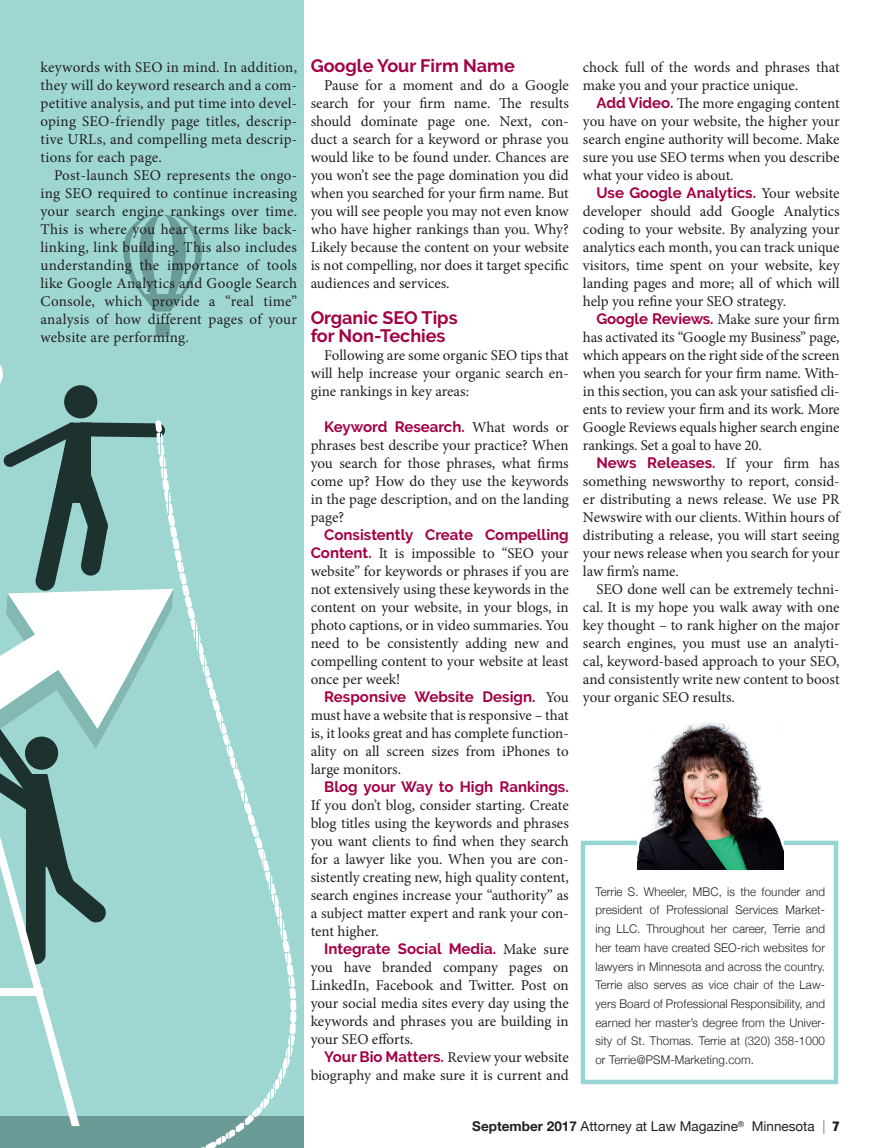
<style>
.page{position:relative;width:878px;height:1148px;background:#fff}
.page>*{position:absolute;margin:0;border:0;box-sizing:border-box;transform-origin:0 0}
.t1{font:700 18px/18px "Raleway";color:#a30146}
.t2{font:15px/18px "Minion Pro";color:#231f20;text-align:justify}
.t3{font:13.5px "Helvetica Neue";color:#231f20}
.Body_Text{font:300 12px/18.8px "Helvetica Neue";letter-spacing:.01em;color:#231f20;text-align:justify}
.s1{font-family:"Raleway";font-weight:700;color:#a30146}
.s2{font-weight:700}
.s3{font-weight:100}
.s4{font-weight:900;font-stretch:condensed}
</style>
<div class="page">
<div style="left:580px;top:840px;width:258px;height:244px;border:4px solid #96d5d2"></div>
<div style="left:0;top:0;width:304px;height:1148px;background:#9ed7d1"></div>
<div style="left:0;top:1116px;width:304px;height:32px;background:#6a9b96"></div>
<svg style="left:0;top:365px;width:3px;height:19px"></svg>
<svg style="left:123px;top:215px;width:79px;height:106px"></svg>
<div style="left:64px;top:385px;width:33px;height:33px;background:#1d322f;border-radius:50%"></div>
<svg style="left:0;top:422px;width:118px;height:704px"></svg>
<svg style="left:118px;top:420px;width:178px;height:728px"></svg>
<div style="left:155px;top:323px;width:15px;height:14px;background:#6a9b96;border-radius:3px"></div>
<img style="left:637px;top:722px;width:146px;height:147px">
<p class="t2" style="left:40px;top:58px;width:258px">keywords with SEO in mind. In addition, they will do keyword research and a com&shy;petitive analysis, and put time into devel&shy;oping SEO-friendly page titles, descrip&shy;tive URLs, and compelling meta descrip&shy;tions for each page.</p>
<p class="t2" style="left:40px;top:166px;width:258px;text-indent:14px">Post-launch SEO represents the ongo&shy;ing SEO required to continue increasing your search engine rankings over time.<br>This is where you hear terms like back&shy;linking, link building. This also includes understanding the importance of tools like Google Analytics and Google Search Console, which provide a “real time” analysis of how different pages of your website are performing.</p>
<p class="t1" style="left:310px;top:57px;width:206px">Google Your Firm Name</p>
<p class="t2" style="left:310px;top:76px;width:260px;text-indent:14px">Pause for a moment and do a Google search for your firm name. The results should dominate page one. Next, con&shy;duct a search for a keyword or phrase you would like to be found under. Chances are you won’t see the page domination you did when you searched for your firm name. But you will see people you may not even know who have higher rankings than you. Why?<br>Likely because the content on your website is not compelling, nor does it target specific audiences and services.</p>
<p class="t1" style="left:310px;top:309px;width:148px">Organic SEO Tips for Non-Techies</p>
<p class="t2" style="left:310px;top:346px;width:260px;text-indent:14px">Following are some organic SEO tips that will help increase your organic search en&shy;gine rankings in key areas:</p>
<p class="t2" style="left:310px;top:418px;width:260px;text-indent:14px"><span class="s1">Keyword Research.</span> What words or phrases best describe your practice? When you search for those phrases, what firms come up? How do they use the keywords in the page description, and on the landing page?</p>
<p class="t2" style="left:310px;top:526px;width:260px;text-indent:14px"><span class="s1">Consistently Create Compelling Content.</span> It is impossible to “SEO your website” for keywords or phrases if you are not extensively using these keywords in the content on your website, in your blogs, in photo captions, or in video summaries. You need to be consistently adding new and compelling content to your website at least once per week!</p>
<p class="t2" style="left:310px;top:688px;width:260px;text-indent:14px"><span class="s1">Responsive Website Design.</span> You must have a website that is responsive – that is, it looks great and has complete function&shy;ality on all screen sizes from iPhones to large monitors.</p>
<p class="t2" style="left:310px;top:778px;width:260px;text-indent:14px"><span class="s1">Blog your Way to High Rankings.<br></span>If you don’t blog, consider starting. Create blog titles using the keywords and phrases you want clients to find when they search for a lawyer like you. When you are con&shy;sistently creating new, high quality content, search engines increase your “authority” as a subject matter expert and rank your con&shy;tent higher.</p>
<p class="t2" style="left:310px;top:940px;width:260px;text-indent:14px"><span class="s1">Integrate Social Media.</span> Make sure you have branded company pages on LinkedIn, Facebook and Twitter. Post on your social media sites every day using the keywords and phrases you are building in your SEO efforts.</p>
<p class="t2" style="left:310px;top:1048px;width:260px;text-align:right"><span class="s1">Your Bio Matters.</span> Review your website biography and make sure it is current and</p>
<p class="t2" style="left:583px;top:58px;width:258px">chock full of the words and phrases that make you and your practice unique.</p>
<p class="t2" style="left:583px;top:94px;width:258px;text-indent:14px"><span class="s1">Add Video.</span> The more engaging content you have on your website, the higher your search engine authority will become. Make sure you use SEO terms when you describe what your video is about.</p>
<p class="t2" style="left:583px;top:184px;width:258px;text-indent:14px"><span class="s1">Use Google Analytics.</span> Your website developer should add Google Analytics coding to your website. By analyzing your analytics each month, you can track unique visitors, time spent on your website, key landing pages and more; all of which will help you refine your SEO strategy.</p>
<p class="t2" style="left:583px;top:310px;width:258px;text-indent:14px"><span class="s1">Google Reviews.</span> Make sure your firm has activated its “Google my Business” page, which appears on the right side of the screen when you search for your firm name. With&shy;in this section, you can ask your satisfied cli&shy;ents to review your firm and its work. More Google Reviews equals higher search engine rankings. Set a goal to have 20.</p>
<p class="t2" style="left:583px;top:454px;width:258px;text-indent:14px"><span class="s1">News Releases.</span> If your firm has something newsworthy to report, consid&shy;er distributing a news release. We use PR Newswire with our clients. Within hours of distributing a release, you will start seeing your news release when you search for your law firm’s name.</p>
<p class="t2" style="left:583px;top:580px;width:258px;text-indent:14px">SEO done well can be extremely techni&shy;cal. It is my hope you walk away with one key thought – to rank higher on the major search engines, you must use an analyti&shy;cal, keyword-based approach to your SEO, and consistently write new content to boost your organic SEO results.</p>
<p class="Body_Text" style="left:595px;top:881px;width:231px">Terrie S. Wheeler, MBC, is the founder and president of Professional Services Market&shy;ing LLC. Throughout her career, Terrie and her team have created SEO-rich websites for lawyers in Minnesota and across the country.<br>Terrie also serves as vice chair of the Law&shy;yers Board of Professional Responsibility, and earned her master’s degree from the Univer&shy;sity of St. Thomas. Terrie at (320) 358-1000 or Terrie@PSM-Marketing.com.</p>
<p class="t3" style="left:472px;top:1116px;width:369px"><span class="s2">September 2017</span> Attorney at Law Magazine<sup>®</sup> Minnesota <span class="s3">|</span> <span class="s4">7</span></p>
</div>
